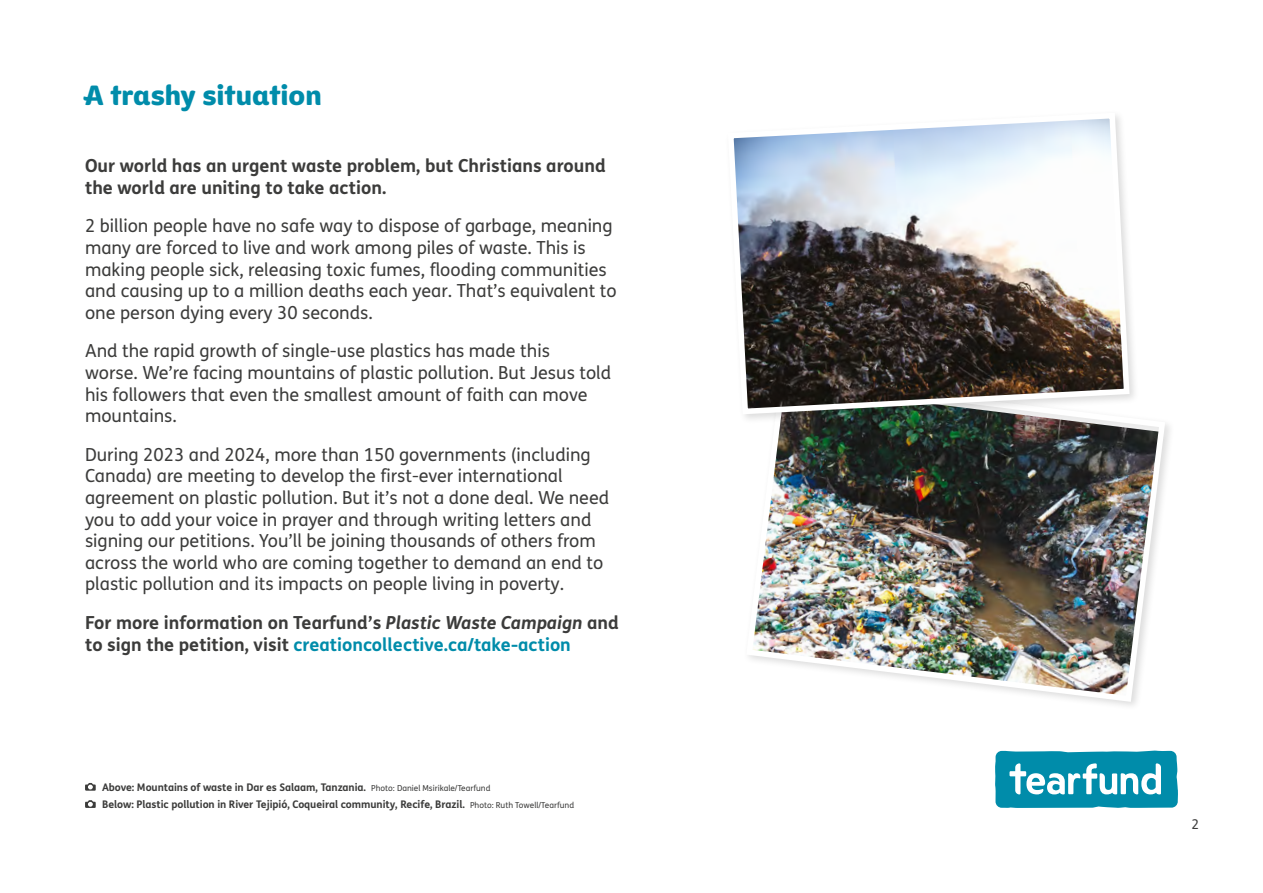
<style>
.page{position:relative;width:1263px;height:893px;background:#fff}
.page>*{position:absolute;margin:0;border:0;box-sizing:border-box;transform-origin:0 0}
.t1{font:27px "Tearfund Sans";color:#008caa}
.t2{font:18px/21.6px "FS Me";color:#3c3c3b}
.t3{font:700 18px/21.6px "FS Me";color:#3c3c3b}
.t4{font:13.5px "FS Me";color:#3c3c3b}
.t5{font:700 10.5px/17.2px "FS Me";letter-spacing:-.005em;color:#3c3c3b}
.s1{font-style:italic}
.s2{color:#008caa}
.s3{font-weight:400;font-size:8.25px}
</style>
<div class="page">
<svg style="left:995px;top:751px;width:183px;height:57px"></svg>
<img style="left:748px;top:424px;width:420px;height:281px">
<div style="left:724px;top:109px;width:416px;height:315px;background:#000;opacity:.14"></div>
<img style="left:725px;top:110px;width:407px;height:307px">
<svg style="left:85px;top:783px;width:11px;height:8px"></svg>
<svg style="left:85px;top:800px;width:11px;height:8px"></svg>
<h1 class="t1" style="left:85px;top:71px;width:238px">A trashy situation</h1>
<p class="t3" style="left:85px;top:154px;width:522px">Our world has an urgent waste problem, but Christians around the world are uniting to take action.</p>
<p class="t2" style="left:85px;top:215px;width:533px">2 billion people have no safe way to dispose of garbage, meaning many are forced to live and work among piles of waste. This is making people sick, releasing toxic fumes, flooding communities and causing up to a million deaths each year. That’s equivalent to one person dying every 30 seconds.</p>
<p class="t2" style="left:85px;top:340px;width:528px">And the rapid growth of single-use plastics has made this<br>worse. We’re facing mountains of plastic pollution. But Jesus told his followers that even the smallest amount of faith can move mountains.</p>
<p class="t2" style="left:85px;top:443px;width:526px">During 2023 and 2024, more than 150 governments (including Canada) are meeting to develop the first-ever international agreement on plastic pollution. But it’s not a done deal. We need you to add your voice in prayer and through writing letters and signing our petitions. You’ll be joining thousands of others from across the world who are coming together to demand an end to plastic pollution and its impacts on people living in poverty.</p>
<p class="t3" style="left:85px;top:611px;width:535px">For more information on Tearfund’s <span class="s1">Plastic Waste Campaign</span> and to sign the petition, visit <span class="s2">creationcollective.ca/take-action</span></p>
<p class="t5" style="left:102px;top:778px;width:474px">Above: Mountains of waste in Dar es Salaam, Tanzania. <span class="s3">Photo: Daniel Msirikale/Tearfund<br></span>Below: Plastic pollution in River Tejipió, Coqueiral community, Recife, Brazil. <span class="s3">Photo: Ruth Towell/Tearfund</span></p>
<p class="t4" style="left:1191px;top:815px;width:9px">2</p>
</div>
